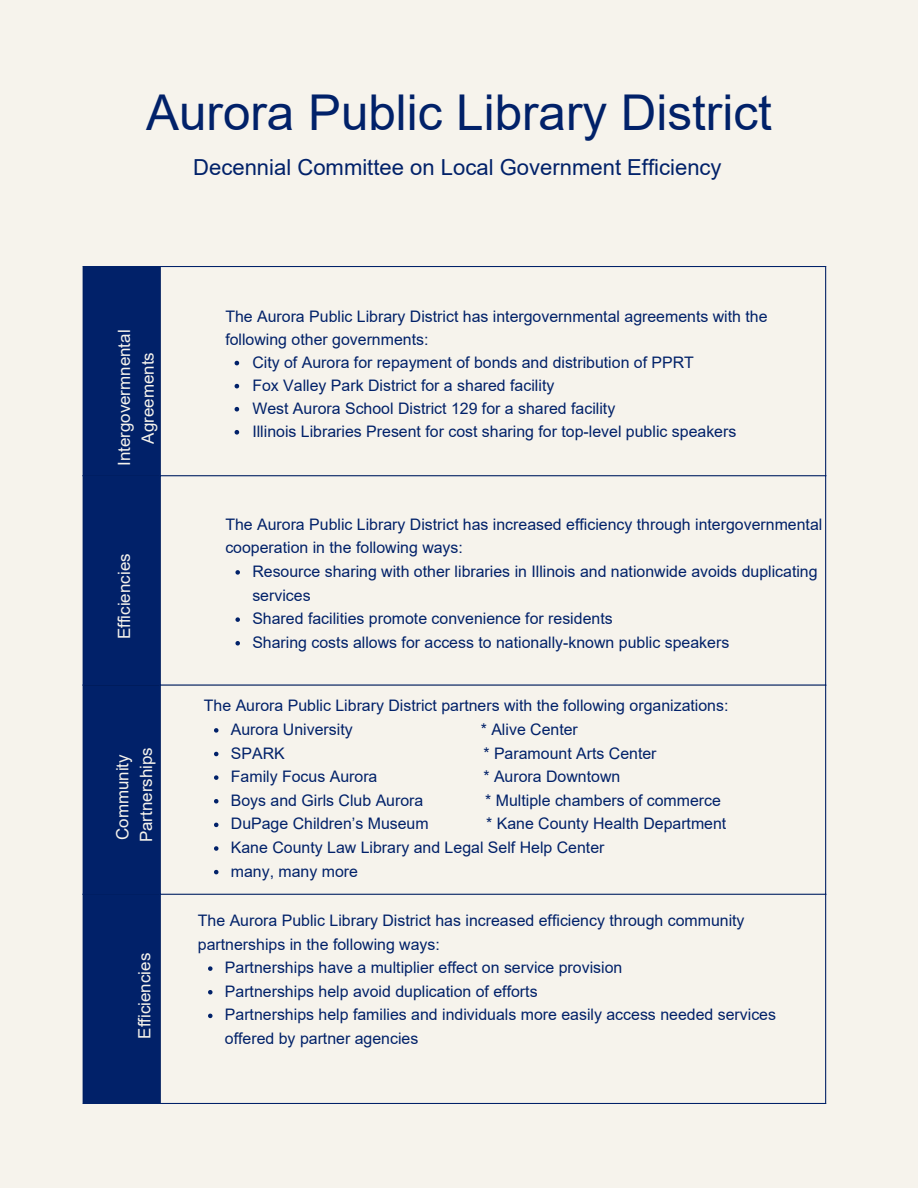
<style>
.page{position:relative;width:918px;height:1188px;background:#f6f3ec}
.page>*{position:absolute;margin:0;border:0;box-sizing:border-box;transform-origin:0 0}
.t1{font:49.35px "Arial";color:#012169}
.t2{font:22.05px "Arial";color:#012169}
.t3{font:16.95px "Arial";color:#f6f3ec}
.t4{font:15.9px/23.7px "Arial";color:#012169}
</style>
<div class="page">
<div style="left:84px;top:267px;width:76px;height:836px;background:#012169"></div>
<hr style="left:83px;top:267px;width:1px;height:836px;background:#012169">
<hr style="left:160px;top:267px;width:1px;height:836px;background:#012169">
<hr style="left:825px;top:267px;width:1px;height:836px;background:#012169">
<hr style="left:83px;top:266px;width:743px;height:1px;background:#012169">
<hr style="left:83px;top:475px;width:743px;height:1px;background:#012169">
<hr style="left:83px;top:684px;width:743px;height:2px;background:#012169">
<hr style="left:83px;top:894px;width:743px;height:1px;background:#012169">
<hr style="left:83px;top:1103px;width:743px;height:1px;background:#012169">
<svg style="left:235px;top:361px;width:4px;height:4px"></svg>
<svg style="left:235px;top:384px;width:4px;height:4px"></svg>
<svg style="left:235px;top:407px;width:4px;height:5px"></svg>
<svg style="left:235px;top:430px;width:4px;height:5px"></svg>
<svg style="left:235px;top:570px;width:5px;height:5px"></svg>
<svg style="left:235px;top:617px;width:5px;height:5px"></svg>
<svg style="left:235px;top:641px;width:5px;height:5px"></svg>
<svg style="left:214px;top:728px;width:4px;height:5px"></svg>
<svg style="left:214px;top:752px;width:4px;height:4px"></svg>
<svg style="left:214px;top:775px;width:4px;height:5px"></svg>
<svg style="left:214px;top:799px;width:4px;height:5px"></svg>
<svg style="left:214px;top:823px;width:4px;height:4px"></svg>
<svg style="left:214px;top:846px;width:4px;height:5px"></svg>
<svg style="left:214px;top:870px;width:4px;height:4px"></svg>
<svg style="left:208px;top:966px;width:5px;height:5px"></svg>
<svg style="left:208px;top:990px;width:5px;height:5px"></svg>
<svg style="left:208px;top:1014px;width:5px;height:4px"></svg>
<h1 class="t1" style="left:146px;top:85px;width:627px">Aurora Public Library District</h1>
<p class="t2" style="left:193px;top:155px;width:530px">Decennial Committee on Local Government Efficiency</p>
<h2 class="t3" style="left:115px;top:466px;width:138px;rotate:-90deg">Intergovermnental</h2>
<p class="t3" style="left:138px;top:444px;width:93px;rotate:-90deg">Agreements</p>
<p class="t3" style="left:115px;top:639px;width:87px;rotate:-90deg">Efficiencies</p>
<p class="t3" style="left:113px;top:840px;width:87px;rotate:-90deg">Community</p>
<p class="t3" style="left:137px;top:842px;width:97px;rotate:-90deg">Partnerships</p>
<p class="t3" style="left:135px;top:1039px;width:87px;rotate:-90deg">Efficiencies</p>
<p class="t4" style="left:225px;top:305px;width:544px;line-height:23.1px">The Aurora Public Library District has intergovernmental agreements with the following other governments:</p>
<p class="t4" style="left:252px;top:350px;width:443px">City of Aurora for repayment of bonds and distribution of PPRT</p>
<p class="t4" style="left:252px;top:373px;width:304px">Fox Valley Park District for a shared facility</p>
<p class="t4" style="left:252px;top:396px;width:364px">West Aurora School District 129 for a shared facility</p>
<p class="t4" style="left:252px;top:420px;width:485px">Illinois Libraries Present for cost sharing for top-level public speakers</p>
<p class="t4" style="left:225px;top:512px;width:599px">The Aurora Public Library District has increased efficiency through intergovernmental cooperation in the following ways:</p>
<p class="t4" style="left:252px;top:560px;width:567px">Resource sharing with other libraries in Illinois and nationwide avoids duplicating services</p>
<p class="t4" style="left:252px;top:607px;width:362px">Shared facilities promote convenience for residents</p>
<p class="t4" style="left:252px;top:630px;width:478px">Sharing costs allows for access to nationally-known public speakers</p>
<p class="t4" style="left:204px;top:694px;width:526px">The Aurora Public Library District partners with the following organizations:</p>
<p class="t4" style="left:231px;top:718px;width:123px">Aurora University</p>
<p class="t4" style="left:481px;top:718px;width:99px">* Alive Center</p>
<p class="t4" style="left:231px;top:741px;width:55px">SPARK</p>
<p class="t4" style="left:483px;top:741px;width:175px">* Paramount Arts Center</p>
<p class="t4" style="left:231px;top:765px;width:148px">Family Focus Aurora</p>
<p class="t4" style="left:483px;top:765px;width:138px">* Aurora Downtown</p>
<p class="t4" style="left:231px;top:788px;width:194px">Boys and Girls Club Aurora</p>
<p class="t4" style="left:485px;top:788px;width:237px">* Multiple chambers of commerce</p>
<p class="t4" style="left:231px;top:812px;width:199px">DuPage Children’s Museum</p>
<p class="t4" style="left:486px;top:812px;width:242px">* Kane County Health Department</p>
<p class="t4" style="left:231px;top:836px;width:375px">Kane County Law Library and Legal Self Help Center</p>
<p class="t4" style="left:231px;top:859px;width:129px">many, many more</p>
<p class="t4" style="left:198px;top:909px;width:548px">The Aurora Public Library District has increased efficiency through community partnerships in the following ways:</p>
<p class="t4" style="left:225px;top:956px;width:399px">Partnerships have a multiplier effect on service provision</p>
<p class="t4" style="left:225px;top:979px;width:314px">Partnerships help avoid duplication of efforts</p>
<p class="t4" style="left:225px;top:1003px;width:553px">Partnerships help families and individuals more easily access needed services offered by partner agencies</p>
</div>
